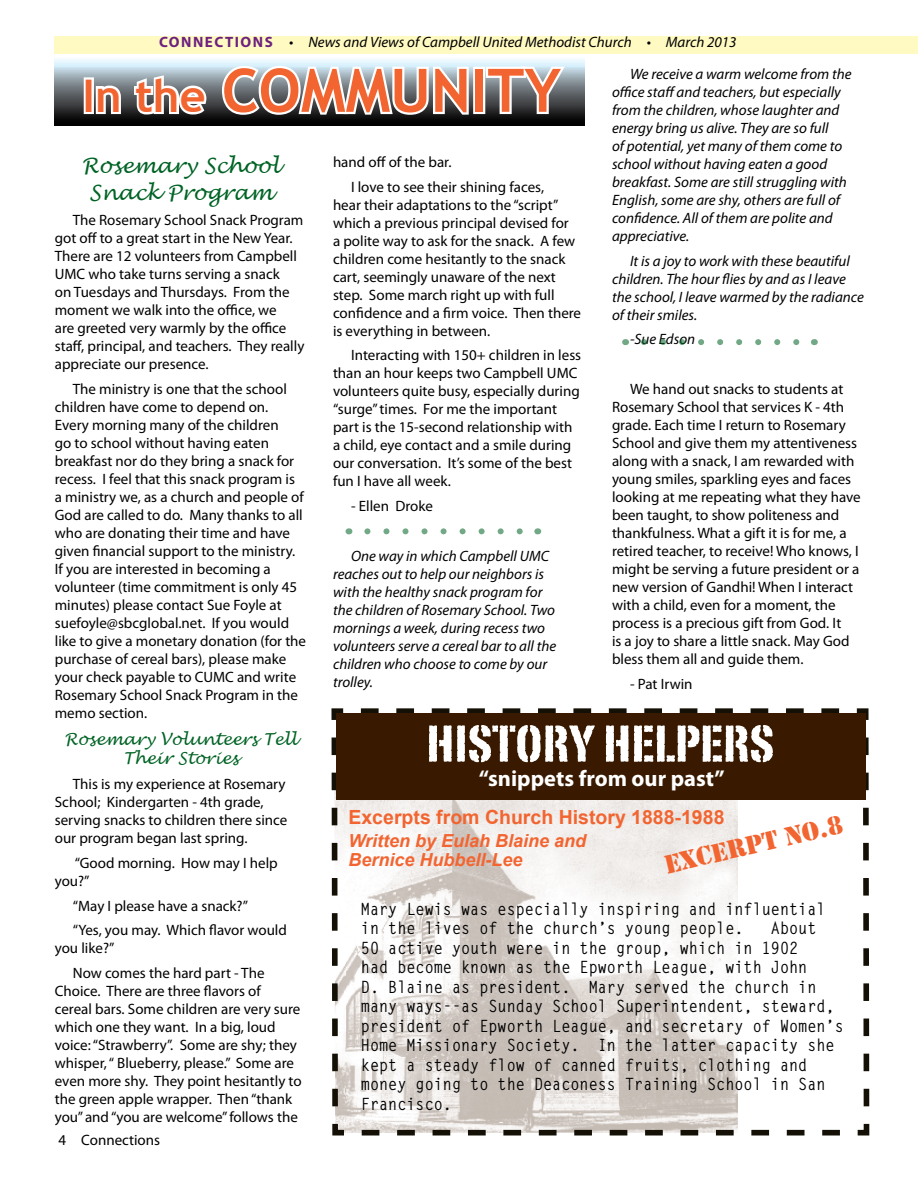
<style>
.page{position:relative;width:918px;height:1188px;background:#fff}
.page>*{position:absolute;margin:0;border:0;box-sizing:border-box;transform-origin:0 0}
.t1{font:700 60px "Trebuchet MS";color:#f26531}
.t2{font:27px "Stencil";color:#f26531}
.t3{font:700 22.5px "Myriad Pro";color:#fff}
.t4{font:italic 21px/27px "Lucida Handwriting";color:#006325;text-align:center}
.t5{font:700 19.5px "Arial";color:#f26531}
.t6{font:italic 700 18px/19.5px "Arial";color:#f26531}
.t7{font:700 16.8px/19.5px "Letter Gothic Std";color:#000;scale:.9 1}
.t8{font:italic 16.5px/19.8px "Lucida Handwriting";color:#006325;text-align:center}
.t9{font:15px/18px "Myriad Pro";color:#000}
.t10{font:italic 15px/18px "Myriad Pro";color:#000}
.s1{font-weight:700;font-style:normal;color:#6c217f}
.s2{font-size:45px}
</style>
<div class="page">
<div style="left:55px;top:36px;width:863px;height:18px;background:#fffac2"></div>
<svg style="left:54px;top:59px;width:531px;height:67px;background:#697074"></svg>
<div style="left:84px;top:77px;width:10px;height:37px;border:4px solid #fff"></div>
<svg style="left:94px;top:82px;width:29px;height:34px"></svg>
<svg style="left:132px;top:72px;width:77px;height:46px"></svg>
<svg style="left:220px;top:64px;width:251px;height:54px"></svg>
<div style="left:473px;top:67px;width:12px;height:47px;border:4px solid #fff"></div>
<svg style="left:484px;top:63px;width:83px;height:53px"></svg>
<svg style="left:331px;top:708px;width:539px;height:428px"></svg>
<div style="left:336px;top:713px;width:530px;height:87px;background:#391a00"></div>
<svg style="left:429px;top:725px;width:344px;height:37px"></svg>
<svg style="left:367px;top:528px;width:156px;height:6px"></svg>
<svg style="left:644px;top:339px;width:156px;height:6px"></svg>
<p class="t10" style="left:159px;top:33px;width:579px"><span class="s1">CONNECTIONS</span> • News and Views of Campbell United Methodist Church • March 2013</p>
<h1 class="t1" style="left:83px;top:53px;width:480px"><span class="s2">In the</span> COMMUNITY</h1>
<p class="t10" style="left:612px;top:65px;width:241px;text-indent:18px">We receive a warm welcome from the office staff and teachers, but especially from the children, whose laughter and energy bring us alive. They are so full<br>of potential, yet many of them come to school without having eaten a good breakfast. Some are still struggling with English, some are shy, others are full of confidence. All of them are polite and appreciative.</p>
<p class="t10" style="left:612px;top:251px;width:253px;text-indent:18px">It is a joy to work with these beautiful children. The hour flies by and as I leave the school, I leave warmed by the radiance of their smiles.</p>
<p class="t10" style="left:630px;top:330px;width:67px">-Sue Edson</p>
<p class="t9" style="left:612px;top:380px;width:250px;text-indent:18px">We hand out snacks to students at Rosemary School that services K - 4th grade. Each time I return to Rosemary School and give them my attentiveness along with a snack, I am rewarded with young smiles, sparkling eyes and faces looking at me repeating what they have been taught, to show politeness and thankfulness. What a gift it is for me, a retired teacher, to receive! Who knows, I might be serving a future president or a new version of Gandhi! When I interact with a child, even for a moment, the process is a precious gift from God. It<br>is a joy to share a little snack. May God bless them all and guide them.</p>
<p class="t9" style="left:630px;top:674px;width:64px">- Pat Irwin</p>
<h3 class="t4" style="left:82px;top:153px;width:200px">Rosemary School<br>Snack Program</h3>
<p class="t9" style="left:55px;top:211px;width:251px;text-indent:18px">The Rosemary School Snack Program got off to a great start in the New Year.<br>There are 12 volunteers from Campbell UMC who take turns serving a snack<br>on Tuesdays and Thursdays. From the moment we walk into the office, we<br>are greeted very warmly by the office staff, principal, and teachers. They really appreciate our presence.</p>
<p class="t9" style="left:55px;top:380px;width:253px;text-indent:18px">The ministry is one that the school children have come to depend on.<br>Every morning many of the children<br>go to school without having eaten breakfast nor do they bring a snack for recess. I feel that this snack program is<br>a ministry we, as a church and people of God are called to do. Many thanks to all who are donating their time and have given financial support to the ministry.<br>If you are interested in becoming a volunteer (time commitment is only 45 minutes) please contact Sue Foyle at suefoyle@sbcglobal.net. If you would like to give a monetary donation (for the purchase of cereal bars), please make your check payable to CUMC and write Rosemary School Snack Program in the memo section.</p>
<p class="t8" style="left:64px;top:729px;width:234px">Rosemary Volunteers Tell<br>Their Stories</p>
<p class="t9" style="left:55px;top:775px;width:234px;text-indent:18px">This is my experience at Rosemary School; Kindergarten - 4th grade, serving snacks to children there since our program began last spring.</p>
<p class="t9" style="left:55px;top:854px;width:225px;text-indent:20px">“Good morning. How may I help you?”</p>
<p class="t9" style="left:73px;top:893px;width:216px;line-height:24.8px">“May I please have a snack?”<br>“Yes, you may. Which flavor would</p>
<p class="t9" style="left:73px;top:936px;width:193px;line-height:24.8px;text-indent:-18px">you like?”<br>Now comes the hard part - The</p>
<p class="t9" style="left:55px;top:982px;width:248px">Choice. There are three flavors of cereal bars. Some children are very sure which one they want. In a big, loud voice: “Strawberry”. Some are shy; they whisper, “ Blueberry, please.” Some are even more shy. They point hesitantly to the green apple wrapper. Then “thank you” and “you are welcome” follows the</p>
<p class="t9" style="left:351px;top:149px;width:195px;line-height:24.8px;text-indent:-18px">hand off of the bar.<br>I love to see their shining faces,</p>
<p class="t9" style="left:333px;top:195px;width:250px">hear their adaptations to the “script” which a previous principal devised for<br>a polite way to ask for the snack. A few children come hesitantly to the snack cart, seemingly unaware of the next step. Some march right up with full confidence and a firm voice. Then there is everything in between.</p>
<p class="t9" style="left:333px;top:346px;width:250px;text-indent:18px">Interacting with 150+ children in less than an hour keeps two Campbell UMC volunteers quite busy, especially during “surge” times. For me the important part is the 15-second relationship with a child, eye contact and a smile during our conversation. It’s some of the best fun I have all week.</p>
<p class="t9" style="left:351px;top:497px;width:83px">- Ellen Droke</p>
<p class="t10" style="left:333px;top:546px;width:225px;text-indent:18px">One way in which Campbell UMC reaches out to help our neighbors is with the healthy snack program for the children of Rosemary School. Two mornings a week, during recess two volunteers serve a cereal bar to all the children who choose to come by our trolley.</p>
<h3 class="t3" style="left:479px;top:764px;width:247px">“snippets from our past”</h3>
<h2 class="t2" style="left:662px;top:850px;width:184px;rotate:-13deg">EXCERPT NO.8</h2>
<p class="t7" style="left:361px;top:899px;width:518px">Mary Lewis was especially inspiring and influential in the lives of the church’s young people.</p>
<h3 class="t5" style="left:348px;top:804px;width:378px">Excerpts from Church History 1888-1988</h3>
<p class="t6" style="left:348px;top:831px;width:239px">Written by Eulah Blaine and<br>Bernice Hubbell-Lee</p>
<p class="t7" style="left:361px;top:919px;width:538px;text-indent:410px">About<br>50 active youth were in the group, which in 1902<br>had become known as the Epworth League, with John<br>D. Blaine as president. Mary served the church in many ways--as Sunday School Superintendent, steward, president of Epworth League, and secretary of Women’s Home Missionary Society. In the latter capacity she kept a steady flow of canned fruits, clothing and money going to the Deaconess Training School in San Francisco.</p>
<p class="t9" style="left:59px;top:1131px;width:103px">4 Connections</p>
</div>
